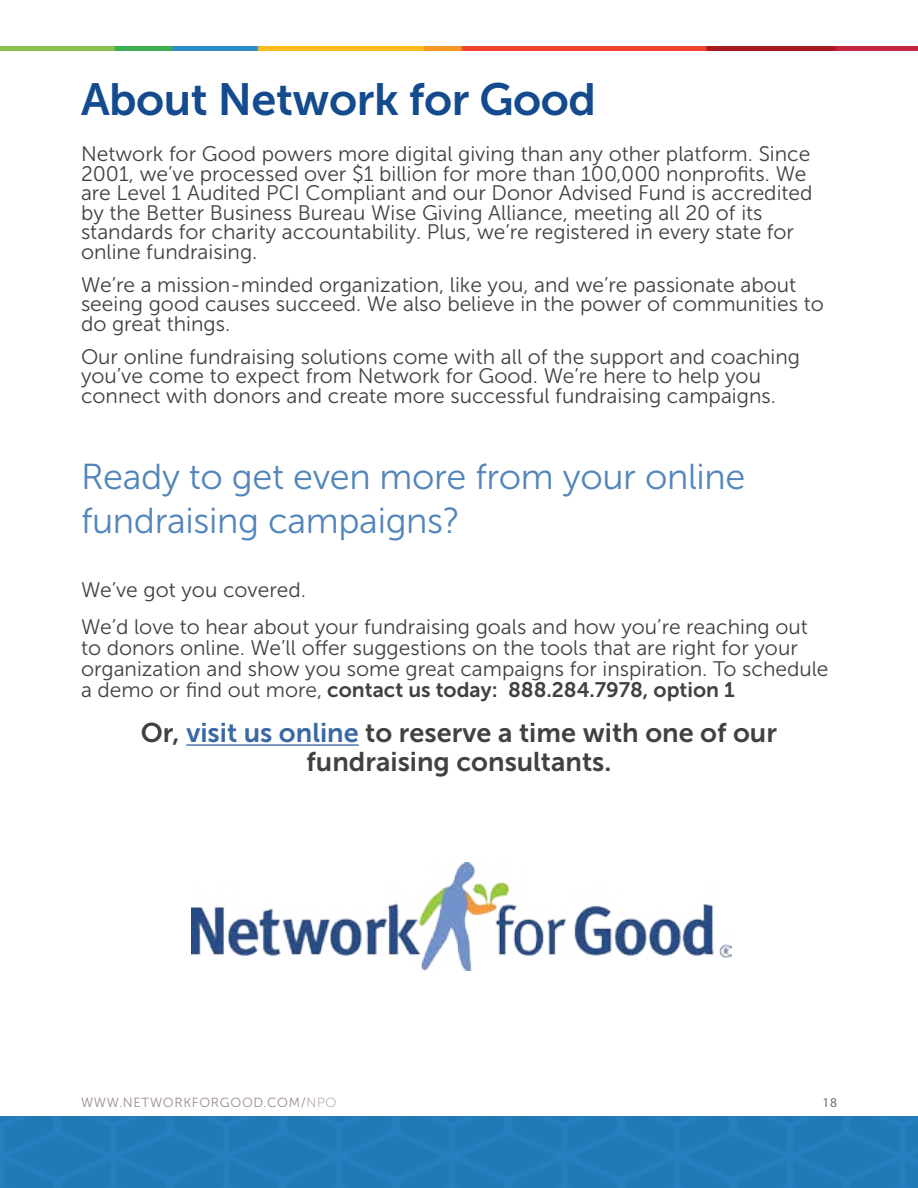
<style>
.page{position:relative;width:918px;height:1188px;background:#fff}
.page>*{position:absolute;margin:0;border:0;box-sizing:border-box;transform-origin:0 0}
.t1{font:45px "Museo Sans 700";letter-spacing:-.01em;color:#144a8e}
.t2{font:36px/43.2px "Museo Sans 300";letter-spacing:-.01em;color:#5285ba}
.t3{font:27px/28.5px "Museo Sans 700";color:#414042;text-align:center}
.t4{font:21px/19.5px "Museo Sans 300";color:#414042}
.t5{font:21px "Museo Sans 700";color:#414042}
.t6{font:13.5px "Myriad Pro";color:#6d6e71}
.t7{font:13.2px "Museo Sans 300";letter-spacing:.05em;color:#988a86}
.s1{font-family:"Museo Sans 300"}
.s2{color:#3a68a5}
.s3{font-family:"Museo Sans 100"}
</style>
<div class="page">
<img style="left:0;top:47px;width:918px;height:4px">
<img style="left:0;top:1117px;width:918px;height:71px">
<img style="left:192px;top:863px;width:540px;height:107px">
<hr style="left:186px;top:744px;width:173px;height:2px;background:#3a68a5">
<h1 class="t1" style="left:81px;top:74px;width:517px">About Network for Good</h1>
<p class="t4" style="left:81px;top:144px;width:733px">Network for Good powers more digital giving than any other platform. Since 2001, we’ve processed over $1 billion for more than 100,000 nonprofits. We are Level 1 Audited PCI Compliant and our Donor Advised Fund is accredited by the Better Business Bureau Wise Giving Alliance, meeting all 20 of its standards for charity accountability. Plus, we’re registered in every state for online fundraising.</p>
<p class="t4" style="left:81px;top:275px;width:744px">We’re a mission-minded organization, like you, and we’re passionate about seeing good causes succeed. We also believe in the power of communities to do great things.</p>
<p class="t4" style="left:81px;top:347px;width:721px">Our online fundraising solutions come with all of the support and coaching you’ve come to expect from Network for Good. We’re here to help you connect with donors and create more successful fundraising campaigns.</p>
<h2 class="t2" style="left:81px;top:456px;width:666px">Ready to get even more from your online fundraising campaigns?</h2>
<p class="t4" style="left:81px;top:571px;width:728px;line-height:37.5px">We’ve got you covered.<br>We’d love to hear about your fundraising goals and how you’re reaching out</p>
<p class="t4" style="left:81px;top:638px;width:749px;line-height:21px">to donors online. We’ll offer suggestions on the tools that are right for your organization and show you some great campaigns for inspiration. To schedule</p>
<p class="t5" style="left:81px;top:678px;width:655px"><span class="s1">a demo or find out more,</span> contact us today: 888.284.7978, option 1</p>
<p class="t3" style="left:141px;top:719px;width:638px">Or, <span class="s2">visit us online</span> to reserve a time with one of our fundraising consultants.</p>
<p class="t7" style="left:81px;top:1095px;width:257px">WWW.NETWORKFORGOOD.COM/<span class="s3">NPO</span></p>
<p class="t6" style="left:822px;top:1094px;width:16px">18</p>
</div>
